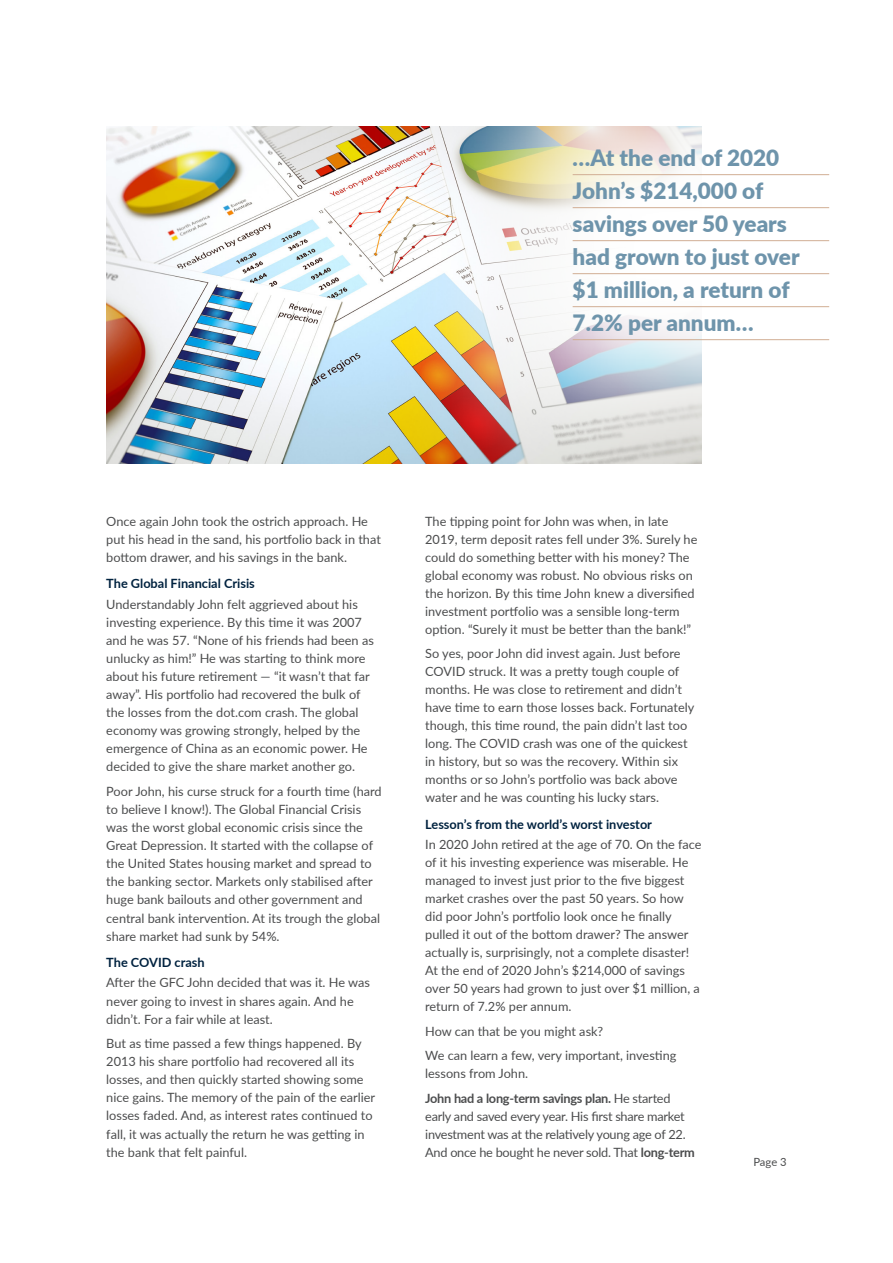
<style>
.page{position:relative;width:893px;height:1263px;background:#fff}
.page>*{position:absolute;margin:0;border:0;box-sizing:border-box;transform-origin:0 0}
.PullQuoteColour{font:900 22.5px "Lato";color:#6e94ab}
._01_FB_Body_Copy{font:12.75px/18.1px "Lato";color:#4b4c4d}
._01_FB_Body_Copy-2{font:12.75px/18px "Lato";letter-spacing:-.02em;color:#4b4c4d}
._02_FB_Sub_heading_s{font:700 12.75px "Lato";color:#00223f}
.t1{font:11.25px "Lato";color:#4b4c4d}
.s1{font-weight:700}
</style>
<div class="page">
<img style="left:106px;top:126px;width:264px;height:337px">
<svg style="left:370px;top:126px;width:460px;height:338px"></svg>
<hr style="left:573px;top:174px;width:256px;height:1px;background:#d1ae94">
<hr style="left:573px;top:207px;width:256px;height:1px;background:#d1ae94">
<hr style="left:573px;top:240px;width:256px;height:1px;background:#d1ae94">
<hr style="left:573px;top:273px;width:256px;height:1px;background:#d1ae94">
<hr style="left:573px;top:306px;width:256px;height:1px;background:#d1ae94">
<hr style="left:573px;top:339px;width:256px;height:1px;background:#d1ae94">
<p class="PullQuoteColour" style="left:573px;top:141px;width:208px">…At the end of 2020</p>
<p class="PullQuoteColour" style="left:573px;top:174px;width:192px">John’s $214,000 of</p>
<p class="PullQuoteColour" style="left:573px;top:207px;width:216px">savings over 50 years</p>
<p class="PullQuoteColour" style="left:573px;top:240px;width:228px">had grown to just over</p>
<p class="PullQuoteColour" style="left:573px;top:273px;width:218px">$1 million, a return of</p>
<p class="PullQuoteColour" style="left:573px;top:306px;width:182px">7.2% per annum…</p>
<p class="_01_FB_Body_Copy" style="left:106px;top:511px;width:276px">Once again John took the ostrich approach. He put his head in the sand, his portfolio back in that bottom drawer, and his savings in the bank.</p>
<p class="_02_FB_Sub_heading_s" style="left:106px;top:574px;width:150px">The Global Financial Crisis</p>
<p class="_01_FB_Body_Copy" style="left:106px;top:594px;width:269px">Understandably John felt aggrieved about his investing experience. By this time it was 2007 and he was 57. “None of his friends had been as unlucky as him!” He was starting to think more about his future retirement — “it wasn’t that far away”. His portfolio had recovered the bulk of the losses from the dot.com crash. The global economy was growing strongly, helped by the emergence of China as an economic power. He decided to give the share market another go.</p>
<p class="_01_FB_Body_Copy" style="left:106px;top:782px;width:277px">Poor John, his curse struck for a fourth time (hard to believe I know!). The Global Financial Crisis was the worst global economic crisis since the Great Depression. It started with the collapse of the United States housing market and spread to the banking sector. Markets only stabilised after huge bank bailouts and other government and central bank intervention. At its trough the global share market had sunk by 54%.</p>
<p class="_02_FB_Sub_heading_s" style="left:106px;top:953px;width:100px">The COVID crash</p>
<p class="_01_FB_Body_Copy" style="left:106px;top:973px;width:265px">After the GFC John decided that was it. He was never going to invest in shares again. And he didn’t. For a fair while at least.</p>
<p class="_01_FB_Body_Copy" style="left:106px;top:1034px;width:270px">But as time passed a few things happened. By 2013 his share portfolio had recovered all its losses, and then quickly started showing some nice gains. The memory of the pain of the earlier losses faded. And, as interest rates continued to fall, it was actually the return he was getting in the bank that felt painful.</p>
<p class="_01_FB_Body_Copy" style="left:425px;top:511px;width:274px">The tipping point for John was when, in late 2019, term deposit rates fell under 3%. Surely he could do something better with his money? The global economy was robust. No obvious risks on the horizon. By this time John knew a diversified investment portfolio was a sensible long-term option. “Surely it must be better than the bank!”</p>
<p class="_01_FB_Body_Copy" style="left:425px;top:644px;width:271px">So yes, poor John did invest again. Just before COVID struck. It was a pretty tough couple of months. He was close to retirement and didn’t have time to earn those losses back. Fortunately though, this time round, the pain didn’t last too long. The COVID crash was one of the quickest in history, but so was the recovery. Within six months or so John’s portfolio was back above water and he was counting his lucky stars.</p>
<p class="_02_FB_Sub_heading_s" style="left:425px;top:815px;width:228px">Lesson’s from the world’s worst investor</p>
<p class="_01_FB_Body_Copy" style="left:425px;top:835px;width:278px">In 2020 John retired at the age of 70. On the face of it his investing experience was miserable. He managed to invest just prior to the five biggest market crashes over the past 50 years. So how did poor John’s portfolio look once he finally pulled it out of the bottom drawer? The answer actually is, surprisingly, not a complete disaster!<br>At the end of 2020 John’s $214,000 of savings over 50 years had grown to just over $1 million, a return of 7.2% per annum.</p>
<p class="_01_FB_Body_Copy" style="left:425px;top:1021px;width:180px">How can that be you might ask?</p>
<p class="_01_FB_Body_Copy" style="left:425px;top:1046px;width:253px">We can learn a few, very important, investing lessons from John.</p>
<p class="_01_FB_Body_Copy-2" style="left:425px;top:1088px;width:271px"><span class="s1">John had a long-term savings plan.</span> He started early and saved every year. His first share market investment was at the relatively young age of 22.<br>And once he bought he never sold. That <span class="s1">long-term</span></p>
<p class="t1" style="left:753px;top:1153px;width:35px">Page 3</p>
</div>
